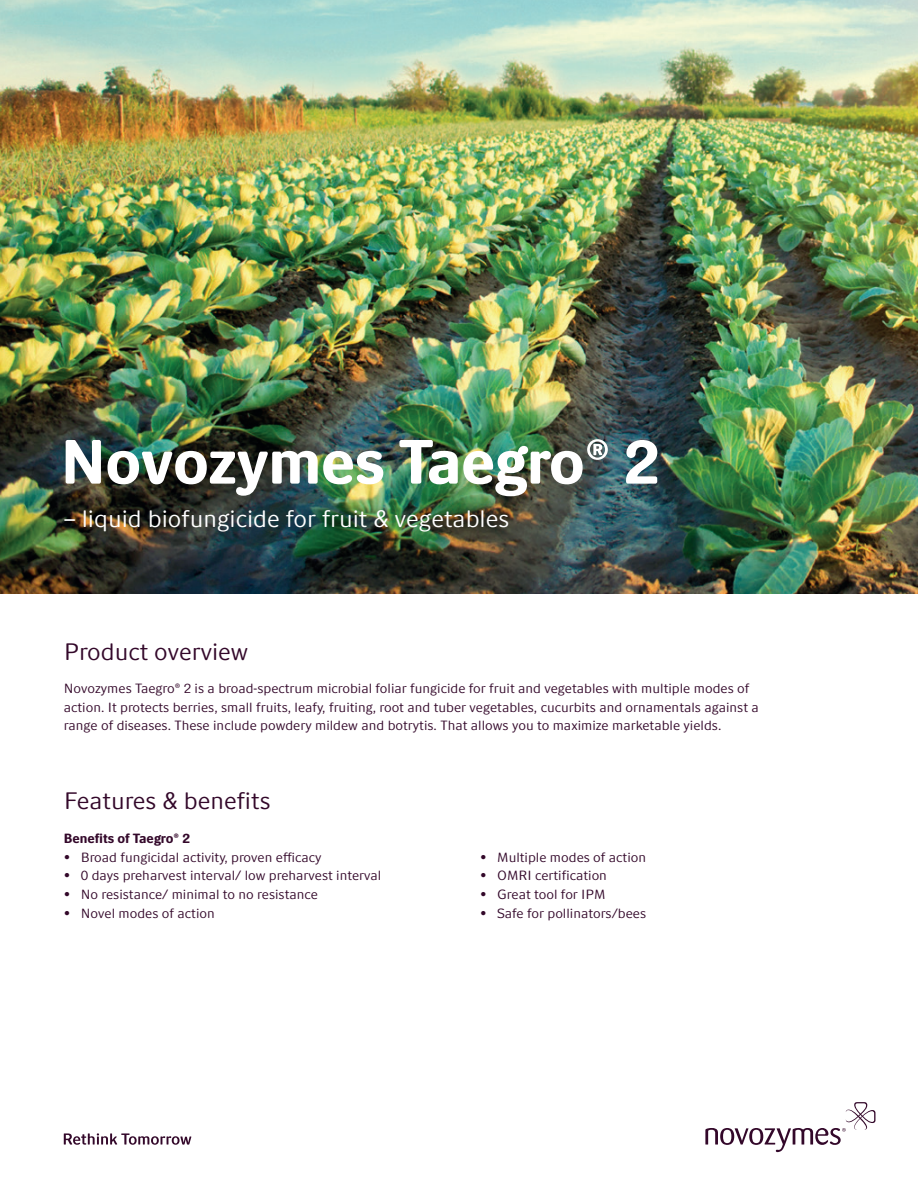
<style>
.page{position:relative;width:918px;height:1188px;background:#fff}
.page>*{position:absolute;margin:0;border:0;box-sizing:border-box;transform-origin:0 0}
.t1{font:700 63px "Novozymes";letter-spacing:-.01em;color:#fff}
.t2{font:24px "Novozymes";color:#fff}
.t3{font:24px "Novozymes";color:#33082a}
.t4{font:13.5px/18.8px "Novozymes";color:#33082a}
.t5{font:700 13.5px "Novozymes";color:#33082a}
</style>
<div class="page">
<svg style="left:705px;top:1102px;width:170px;height:50px"></svg>
<svg style="left:64px;top:1133px;width:127px;height:12px"></svg>
<img style="left:0;top:0;width:918px;height:594px">
<h1 class="t1" style="left:61px;top:426px;width:601px">Novozymes Taegro® 2</h1>
<h2 class="t2" style="left:64px;top:505px;width:447px">– liquid biofungicide for fruit &amp; vegetables</h2>
<h2 class="t3" style="left:64px;top:638px;width:186px">Product overview</h2>
<p class="t4" style="left:64px;top:679px;width:697px">Novozymes Taegro® 2 is a broad-spectrum microbial foliar fungicide for fruit and vegetables with multiple modes of action. It protects berries, small fruits, leafy, fruiting, root and tuber vegetables, cucurbits and ornamentals against a range of diseases. These include powdery mildew and botrytis. That allows you to maximize marketable yields.</p>
<h2 class="t3" style="left:64px;top:787px;width:208px">Features &amp; benefits</h2>
<p class="t5" style="left:64px;top:830px;width:128px">Benefits of Taegro® 2</p>
<p class="t4" style="left:64px;top:847px;width:259px">• Broad fungicidal activity, proven efficacy</p>
<p class="t4" style="left:64px;top:866px;width:319px">• 0 days preharvest interval/ low preharvest interval</p>
<p class="t4" style="left:64px;top:885px;width:256px">• No resistance/ minimal to no resistance</p>
<p class="t4" style="left:64px;top:904px;width:153px">• Novel modes of action</p>
<p class="t4" style="left:480px;top:847px;width:167px">• Multiple modes of action</p>
<p class="t4" style="left:480px;top:866px;width:128px">• OMRI certification</p>
<p class="t4" style="left:480px;top:885px;width:127px">• Great tool for IPM</p>
<p class="t4" style="left:480px;top:904px;width:167px">• Safe for pollinators/bees</p>
</div>
